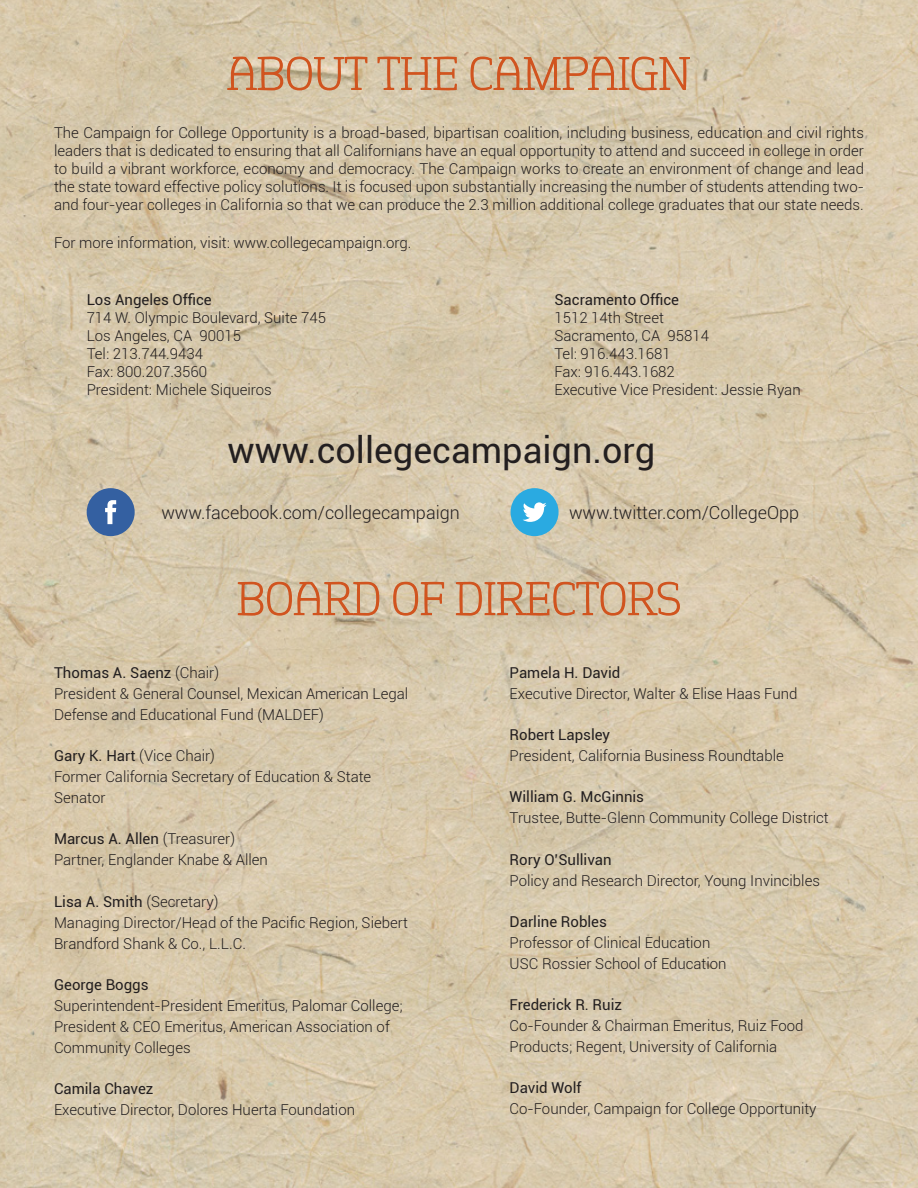
<style>
.page{position:relative;width:918px;height:1188px;background:#fff}
.page>*{position:absolute;margin:0;border:0;box-sizing:border-box;transform-origin:0 0}
.t1{font:36px "Roboto";color:#231f20}
.t2{font:300 18px "Roboto";color:#231f20}
.t3{font:300 15px/18px "Roboto";color:#231f20}
.t4{font:15px "Roboto";color:#231f20}
.s1{font-weight:400}
</style>
<div class="page">
<img style="left:0;top:0;width:918px;height:1188px">
<svg style="left:227px;top:56px;width:141px;height:35px"></svg>
<svg style="left:377px;top:56px;width:81px;height:35px"></svg>
<svg style="left:470px;top:51px;width:221px;height:42px"></svg>
<svg style="left:237px;top:581px;width:143px;height:35px"></svg>
<svg style="left:392px;top:581px;width:53px;height:35px"></svg>
<svg style="left:455px;top:581px;width:226px;height:35px"></svg>
<svg style="left:87px;top:488px;width:48px;height:48px"></svg>
<svg style="left:511px;top:488px;width:48px;height:48px"></svg>
<p class="t3" style="left:54px;top:124px;width:812px;text-align:justify">The Campaign for College Opportunity is a broad-based, bipartisan coalition, including business, education and civil rights leaders that is dedicated to ensuring that all Californians have an equal opportunity to attend and succeed in college in order to build a vibrant workforce, economy and democracy. The Campaign works to create an environment of change and lead the state toward effective policy solutions. It is focused upon substantially increasing the number of students attending two&shy;and four-year colleges in California so that we can produce the 2.3 million additional college graduates that our state needs.</p>
<p class="t3" style="left:54px;top:234px;width:359px">For more information, visit: www.collegecampaign.org.</p>
<p class="t4" style="left:87px;top:291px;width:127px">Los Angeles Office</p>
<p class="t3" style="left:87px;top:309px;width:241px">714 W. Olympic Boulevard, Suite 745<br>Los Angeles, CA 90015<br>Tel: 213.744.9434<br>Fax: 800.207.3560<br>President: Michele Siqueiros</p>
<p class="t4" style="left:554px;top:291px;width:126px">Sacramento Office</p>
<p class="t3" style="left:554px;top:309px;width:248px">1512 14th Street<br>Sacramento, CA 95814<br>Tel: 916.443.1681<br>Fax: 916.443.1682<br>Executive Vice President: Jessie Ryan</p>
<h1 class="t1" style="left:227px;top:429px;width:429px">www.collegecampaign.org</h1>
<p class="t2" style="left:161px;top:502px;width:300px">www.facebook.com/collegecampaign</p>
<p class="t2" style="left:569px;top:502px;width:232px">www.twitter.com/CollegeOpp</p>
<p class="t3" style="left:54px;top:662px;width:356px;line-height:21px"><span class="s1">Thomas A. Saenz</span> (Chair)<br>President &amp; General Counsel, Mexican American Legal<br>Defense and Educational Fund (MALDEF)</p>
<p class="t3" style="left:54px;top:746px;width:319px;line-height:21px"><span class="s1">Gary K. Hart</span> (Vice Chair)<br>Former California Secretary of Education &amp; State<br>Senator</p>
<p class="t3" style="left:54px;top:829px;width:215px;line-height:21px"><span class="s1">Marcus A. Allen</span> (Treasurer)<br>Partner, Englander Knabe &amp; Allen</p>
<p class="t3" style="left:54px;top:891px;width:355px;line-height:21px"><span class="s1">Lisa A. Smith</span> (Secretary)<br>Managing Director/Head of the Pacific Region, Siebert<br>Brandford Shank &amp; Co., L.L.C.</p>
<p class="t4" style="left:54px;top:976px;width:96px">George Boggs</p>
<p class="t3" style="left:54px;top:995px;width:350px;line-height:21px">Superintendent-President Emeritus, Palomar College;<br>President &amp; CEO Emeritus, American Association of<br>Community Colleges</p>
<p class="t4" style="left:54px;top:1080px;width:101px">Camila Chavez</p>
<p class="t3" style="left:54px;top:1101px;width:303px">Executive Director, Dolores Huerta Foundation</p>
<p class="t4" style="left:510px;top:664px;width:112px">Pamela H. David</p>
<p class="t3" style="left:510px;top:685px;width:289px">Executive Director, Walter &amp; Elise Haas Fund</p>
<p class="t4" style="left:510px;top:726px;width:102px">Robert Lapsley</p>
<p class="t3" style="left:510px;top:747px;width:276px">President, California Business Roundtable</p>
<p class="t4" style="left:510px;top:789px;width:136px">William G. McGinnis</p>
<p class="t3" style="left:510px;top:809px;width:321px">Trustee, Butte-Glenn Community College District</p>
<p class="t4" style="left:510px;top:851px;width:103px">Rory O’Sullivan</p>
<p class="t3" style="left:510px;top:872px;width:312px">Policy and Research Director, Young Invincibles</p>
<p class="t4" style="left:510px;top:913px;width:99px">Darline Robles</p>
<p class="t3" style="left:510px;top:932px;width:218px;line-height:21px">Professor of Clinical Education<br>USC Rossier School of Education</p>
<p class="t4" style="left:510px;top:996px;width:114px">Frederick R. Ruiz</p>
<p class="t3" style="left:510px;top:1016px;width:295px;line-height:21px">Co-Founder &amp; Chairman Emeritus, Ruiz Food<br>Products; Regent, University of California</p>
<p class="t4" style="left:510px;top:1080px;width:73px">David Wolf</p>
<p class="t3" style="left:510px;top:1100px;width:309px">Co-Founder, Campaign for College Opportunity</p>
</div>
